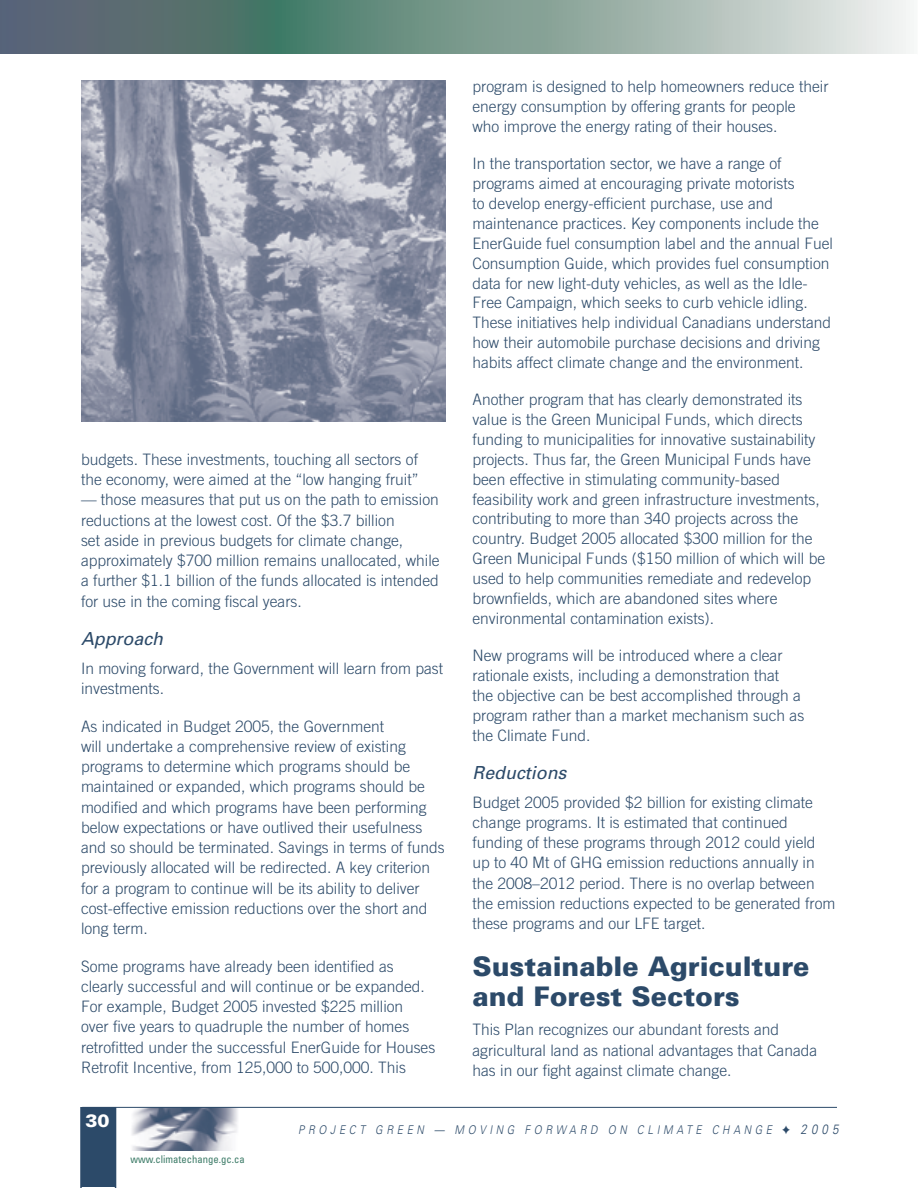
<style>
.page{position:relative;width:918px;height:1188px;background:#fff}
.page>*{position:absolute;margin:0;border:0;box-sizing:border-box;transform-origin:0 0}
.t1{font:900 27px/30px "Univers";color:#2c4a69}
.t2{font:italic 18px "Univers";color:#2c4a69}
.t3{font:900 18px "Univers";color:#fff}
.t4{font:300 15.75px/20.2px "Trade Gothic";color:#2c4a69}
.t5{font:italic 300 12px "Univers";letter-spacing:.36em;color:#2c4a69;scale:.85 1}
.t6{font:condensed 10.65px "Univers";color:#3b7a66}
.s1{font-size:13.5px}
</style>
<div class="page">
<div style="left:80px;top:1107px;width:36px;height:80px;background:#2c4a69"></div>
<img style="left:132px;top:1108px;width:106px;height:42px">
<hr style="left:82px;top:1107px;width:755px;height:1px;background:#2c4a69">
<svg style="left:0;top:0;width:910px;height:53px;background:#849b96"></svg>
<img style="left:81px;top:80px;width:365px;height:341px">
<p class="t4" style="left:81px;top:450px;width:339px">budgets. These investments, touching all sectors of the economy, were aimed at the “low hanging fruit”</p>
<p class="t4" style="left:81px;top:491px;width:360px">— those measures that put us on the path to emission reductions at the lowest cost. Of the $3.7 billion<br>set aside in previous budgets for climate change, approximately $700 million remains unallocated, while a further $1.1 billion of the funds allocated is intended for use in the coming fiscal years.</p>
<p class="t2" style="left:81px;top:632px;width:84px">Approach</p>
<p class="t4" style="left:81px;top:659px;width:364px">In moving forward, the Government will learn from past investments.</p>
<p class="t4" style="left:81px;top:717px;width:365px">As indicated in Budget 2005, the Government<br>will undertake a comprehensive review of existing programs to determine which programs should be maintained or expanded, which programs should be modified and which programs have been performing below expectations or have outlived their usefulness and so should be terminated. Savings in terms of funds previously allocated will be redirected. A key criterion for a program to continue will be its ability to deliver cost-effective emission reductions over the short and long term.</p>
<p class="t4" style="left:81px;top:957px;width:356px">Some programs have already been identified as clearly successful and will continue or be expanded.<br>For example, Budget 2005 invested $225 million<br>over five years to quadruple the number of homes retrofitted under the successful EnerGuide for Houses Retrofit Incentive, from 125,000 to 500,000. This</p>
<p class="t4" style="left:472px;top:78px;width:358px">program is designed to help homeowners reduce their energy consumption by offering grants for people<br>who improve the energy rating of their houses.</p>
<p class="t4" style="left:472px;top:155px;width:362px;line-height:19.8px">In the transportation sector, we have a range of programs aimed at encouraging private motorists<br>to develop energy-efficient purchase, use and maintenance practices. Key components include the EnerGuide fuel consumption label and the annual Fuel Consumption Guide, which provides fuel consumption data for new light-duty vehicles, as well as the Idle-Free Campaign, which seeks to curb vehicle idling.<br>These initiatives help individual Canadians understand how their automobile purchase decisions and driving habits affect climate change and the environment.</p>
<p class="t4" style="left:472px;top:391px;width:354px;line-height:19.8px">Another program that has clearly demonstrated its value is the Green Municipal Funds, which directs funding to municipalities for innovative sustainability projects. Thus far, the Green Municipal Funds have been effective in stimulating community-based feasibility work and green infrastructure investments, contributing to more than 340 projects across the country. Budget 2005 allocated $300 million for the Green Municipal Funds ($150 million of which will be used to help communities remediate and redevelop brownfields, which are abandoned sites where environmental contamination exists).</p>
<p class="t4" style="left:472px;top:647px;width:333px;line-height:19.8px">New programs will be introduced where a clear rationale exists, including a demonstration that<br>the objective can be best accomplished through a program rather than a market mechanism such as the Climate Fund.</p>
<p class="t2" style="left:472px;top:766px;width:96px">Reductions</p>
<p class="t4" style="left:472px;top:793px;width:365px">Budget 2005 provided $2 billion for existing climate change programs. It is estimated that continued funding of these programs through 2012 could yield up to 40 Mt of GHG emission reductions annually in the 2008–2012 period. There is no overlap between the emission reductions expected to be generated from these programs and our LFE target.</p>
<h1 class="t1" style="left:472px;top:954px;width:339px">Sustainable Agriculture and Forest Sectors</h1>
<p class="t4" style="left:472px;top:1021px;width:346px">This Plan recognizes our abundant forests and agricultural land as national advantages that Canada has in our fight against climate change.</p>
<p class="t3" style="left:85px;top:1114px;width:26px">30</p>
<p class="t6" style="left:130px;top:1156px;width:116px">www.climatechange.gc.ca</p>
<p class="t5" style="left:298px;top:1125px;width:637px">PROJECT GREEN — MOVING FORWARD ON CLIMATE CHANGE ✦ <span class="s1">2005</span></p>
</div>
